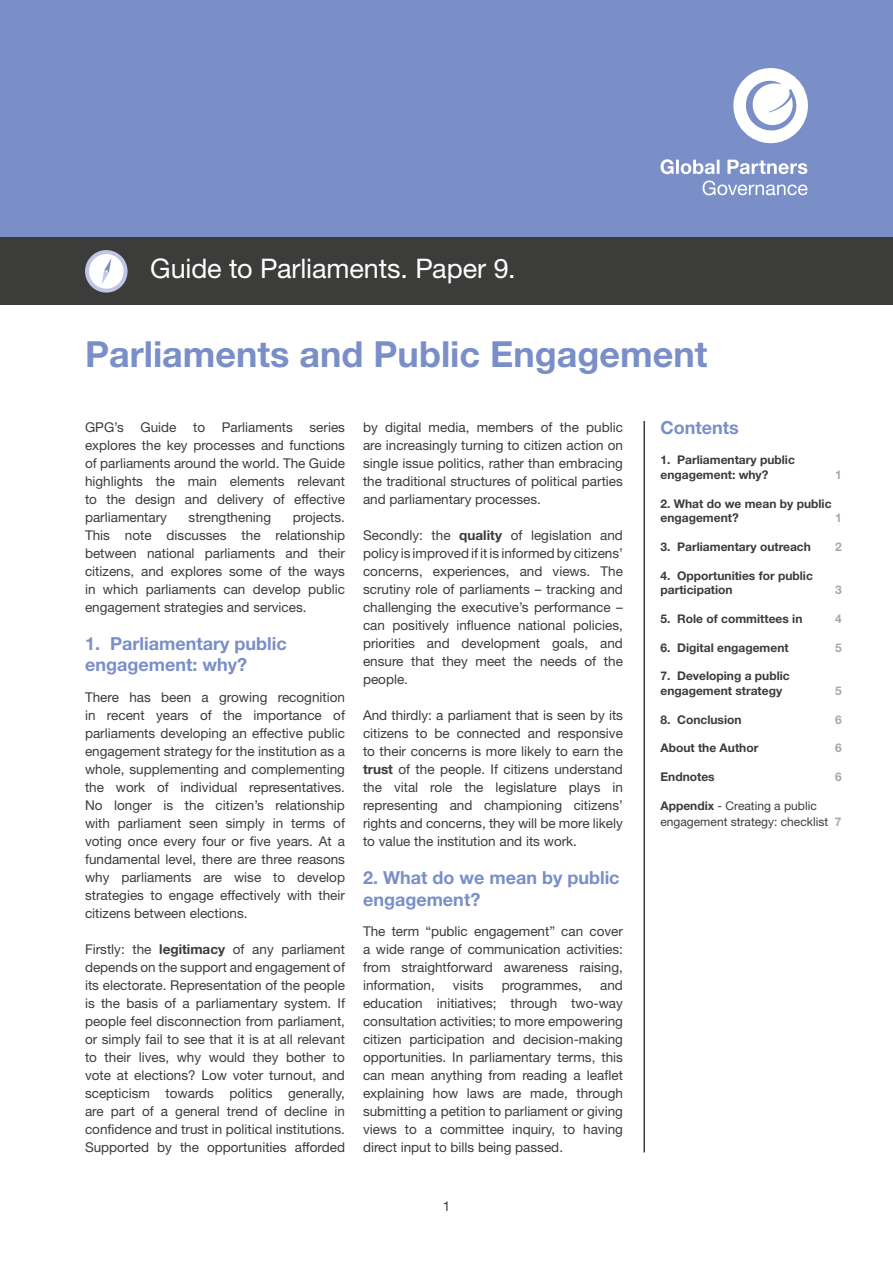
<style>
.page{position:relative;width:893px;height:1263px;background:#fff}
.page>*{position:absolute;margin:0;border:0;box-sizing:border-box;transform-origin:0 0}
.t1{font:700 36px "Helvetica Neue LT Std";color:#7a8fc8}
.t2{font:27px "Helvetica Neue LT Std";letter-spacing:-.005em;color:#fff}
.t3{font:700 18px/21.6px "Helvetica Neue LT Std";color:#7a8fc8}
.t4{font:13.5px/18px "Helvetica Neue LT Std";color:#3c3c3b;text-align:justify}
.t5{font:700 12px/14.4px "Helvetica Neue LT Std";color:#3c3c3b}
.t6{font:12px/16.2px "Helvetica Neue LT Std";color:#3c3c3b}
.t7{font:700 12px "Helvetica Neue LT Std";color:#a8a8a7}
.s1{font-weight:700}
.s2{font-weight:700;color:#a8a8a7}
</style>
<div class="page">
<div style="left:0;top:0;width:893px;height:237px;background:#7a8fc8"></div>
<div style="left:0;top:237px;width:893px;height:68px;background:#3c3c3b"></div>
<svg style="left:85px;top:250px;width:43px;height:43px"></svg>
<div style="left:733px;top:68px;width:75px;height:75px;background:#fff;border-radius:50%"></div>
<svg style="left:746px;top:81px;width:50px;height:50px"></svg>
<svg style="left:702px;top:181px;width:105px;height:14px"></svg>
<svg style="left:660px;top:159px;width:147px;height:15px"></svg>
<hr style="left:643px;top:421px;width:2px;height:731px;background:#3c3c3b">
<h2 class="t2" style="left:150px;top:252px;width:367px">Guide to Parliaments. Paper 9.</h2>
<h1 class="t1" style="left:85px;top:332px;width:624px">Parliaments and Public Engagement</h1>
<p class="t4" style="left:85px;top:418px;width:261px">GPG’s Guide to Parliaments series explores the key processes and functions of parliaments around the world. The Guide highlights the main elements relevant to the design and delivery of effective parliamentary</p>
<p class="t4" style="left:85px;top:508px;width:261px;text-indent:208px">projects.<br>This note discusses the relationship between national parliaments and their citizens, and explores some of the ways in which parliaments can develop public engagement strategies and services.</p>
<h3 class="t3" style="left:85px;top:632px;width:203px">1. Parliamentary public engagement: why?</h3>
<p class="t4" style="left:85px;top:688px;width:261px">There has been a growing recognition in recent years of the importance of parliaments developing an effective public engagement strategy for the institution as a whole, supplementing and complementing the work of individual representatives.<br>No longer is the citizen’s relationship with parliament seen simply in terms of voting once every four or five years. At a fundamental level, there are three reasons why parliaments are wise to develop strategies to engage effectively with their citizens between elections.</p>
<p class="t4" style="left:85px;top:940px;width:261px">Firstly: the <span class="s1">legitimacy</span> of any parliament depends on the support and engagement of its electorate. Representation of the people is the basis of a parliamentary system. If people feel disconnection from parliament, or simply fail to see that it is at all relevant to their lives, why would they bother to vote at elections? Low voter turnout, and scepticism towards politics generally, are part of a general trend of decline in confidence and trust in political institutions.<br>Supported by the opportunities afforded</p>
<p class="t4" style="left:189px;top:508px;width:84px">strengthening</p>
<p class="t4" style="left:363px;top:418px;width:261px">by digital media, members of the public are increasingly turning to citizen action on single issue politics, rather than embracing the traditional structures of political parties and parliamentary processes.</p>
<p class="t4" style="left:363px;top:526px;width:261px">Secondly: the <span class="s1">quality</span> of legislation and policy is improved if it is informed by citizens’ concerns, experiences, and views. The scrutiny role of parliaments – tracking and challenging the executive’s performance – can positively influence national policies, priorities and development goals, and ensure that they meet the needs of the people.</p>
<p class="t4" style="left:363px;top:706px;width:261px">And thirdly: a parliament that is seen by its citizens to be connected and responsive to their concerns is more likely to earn the <span class="s1">trust</span> of the people. If citizens understand the vital role the legislature plays in representing and championing citizens’ rights and concerns, they will be more likely to value the institution and its work.</p>
<h3 class="t3" style="left:363px;top:866px;width:258px">2. What do we mean by public engagement?</h3>
<p class="t4" style="left:363px;top:922px;width:261px">The term “public engagement” can cover a wide range of communication activities: from straightforward awareness raising, information,</p>
<p class="t4" style="left:363px;top:976px;width:261px;text-indent:237px">and education initiatives; through two-way consultation activities; to more empowering citizen participation and decision-making opportunities. In parliamentary terms, this can mean anything from reading a leaflet explaining how laws are made, through submitting a petition to parliament or giving views to a committee inquiry, to having direct input to bills being passed.</p>
<p class="t4" style="left:453px;top:976px;width:32px">visits</p>
<p class="t4" style="left:502px;top:976px;width:82px">programmes,</p>
<p class="t4" style="left:443px;top:1197px;width:9px">1</p>
<h3 class="t3" style="left:660px;top:416px;width:80px">Contents</h3>
<p class="t5" style="left:660px;top:453px;width:136px">1. Parliamentary public engagement: why?</p>
<p class="t7" style="left:835px;top:467px;width:8px">1</p>
<p class="t5" style="left:660px;top:496px;width:173px">2. What do we mean by public engagement?</p>
<p class="t7" style="left:835px;top:510px;width:8px">1</p>
<p class="t5" style="left:660px;top:539px;width:152px">3. Parliamentary outreach</p>
<p class="t7" style="left:835px;top:539px;width:8px">2</p>
<p class="t5" style="left:660px;top:568px;width:154px">4. Opportunities for public participation</p>
<p class="t7" style="left:835px;top:582px;width:8px">3</p>
<p class="t5" style="left:660px;top:611px;width:143px">5. Role of committees in</p>
<p class="t7" style="left:835px;top:611px;width:8px">4</p>
<p class="t5" style="left:660px;top:640px;width:130px">6. Digital engagement</p>
<p class="t7" style="left:835px;top:640px;width:8px">5</p>
<p class="t5" style="left:660px;top:669px;width:131px">7. Developing a public engagement strategy</p>
<p class="t7" style="left:835px;top:683px;width:8px">5</p>
<p class="t5" style="left:660px;top:712px;width:83px">8. Conclusion</p>
<p class="t7" style="left:835px;top:712px;width:8px">6</p>
<p class="t5" style="left:660px;top:741px;width:99px">About the Author</p>
<p class="t7" style="left:835px;top:741px;width:8px">6</p>
<p class="t5" style="left:660px;top:769px;width:56px">Endnotes</p>
<p class="t7" style="left:835px;top:769px;width:8px">6</p>
<p class="t6" style="left:660px;top:797px;width:182px"><span class="s1">Appendix</span> - Creating a public engagement strategy: checklist <span class="s2">7</span></p>
</div>
